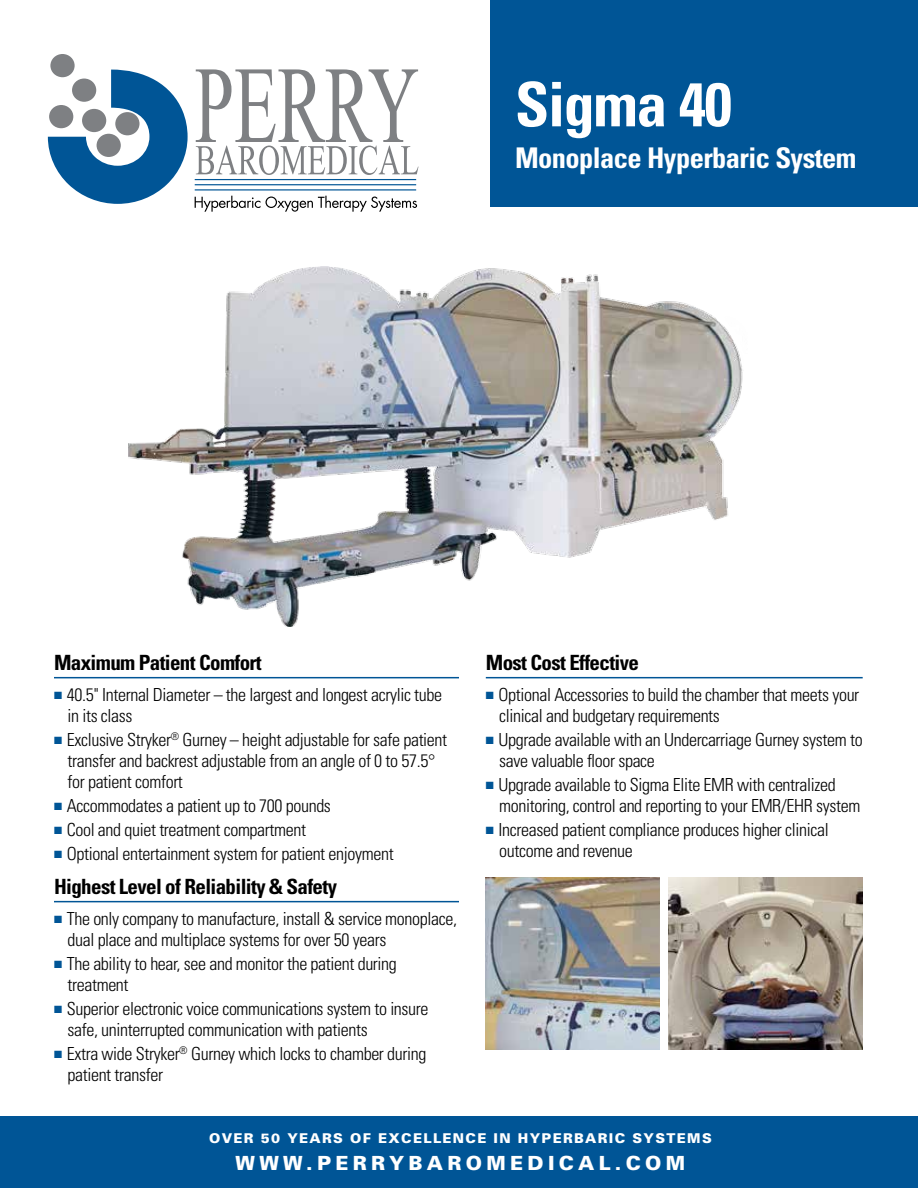
<style>
.page{position:relative;width:918px;height:1188px;background:#fff}
.page>*{position:absolute;margin:0;border:0;box-sizing:border-box;transform-origin:0 0}
.t1{font:700 condensed 61.5px "Univers";letter-spacing:-.02em;color:#fff}
.t2{font:700 condensed 28.5px "Univers";letter-spacing:-.02em;color:#fff}
.t3{font:700 condensed 21px "Univers";letter-spacing:-.03em;color:#000}
.t4{font:900 19.5px "Univers";letter-spacing:.22em;color:#fff}
.t5{font:300 condensed 18px/21px "Univers";letter-spacing:-.02em;color:#000}
.t6{font:900 13.5px "Univers";letter-spacing:.1em;color:#fff}
.t7{font:10.5px "Zapf Dingbats ITC";color:#005596}
.s1{color:#005596}
</style>
<div class="page">
<hr style="left:54px;top:677px;width:405px;height:1px;background:#005596">
<hr style="left:54px;top:901px;width:405px;height:1px;background:#005596">
<hr style="left:486px;top:677px;width:377px;height:1px;background:#005596">
<div style="left:490px;top:0;width:428px;height:206px;background:#005596"></div>
<svg style="left:196px;top:69px;width:223px;height:106px"></svg>
<svg style="left:48px;top:70px;width:140px;height:134px"></svg>
<div style="left:50px;top:54px;width:25px;height:23px;background:#7e8083;border-radius:50%"></div>
<div style="left:72px;top:79px;width:24px;height:23px;background:#7e8083;border-radius:50%"></div>
<div style="left:82px;top:109px;width:24px;height:23px;background:#7e8083;border-radius:50%"></div>
<div style="left:115px;top:112px;width:25px;height:23px;background:#7e8083;border-radius:50%"></div>
<div style="left:97px;top:134px;width:24px;height:23px;background:#7e8083;border-radius:50%"></div>
<div style="left:49px;top:105px;width:24px;height:23px;background:#7e8083;border-radius:50%"></div>
<hr style="left:195px;top:179px;width:221px;height:1px;background:#005596">
<hr style="left:195px;top:184px;width:221px;height:1px;background:#005596">
<hr style="left:195px;top:189px;width:221px;height:2px;background:#005596">
<svg style="left:195px;top:196px;width:222px;height:16px"></svg>
<img style="left:669px;top:878px;width:194px;height:172px">
<img style="left:486px;top:878px;width:174px;height:172px">
<img style="left:128px;top:267px;width:615px;height:360px">
<div style="left:0;top:1117px;width:918px;height:71px;background:#005596"></div>
<h1 class="t1" style="left:515px;top:67px;width:218px">Sigma 40</h1>
<h2 class="t2" style="left:515px;top:141px;width:343px">Monoplace Hyperbaric System</h2>
<p class="t3" style="left:54px;top:650px;width:209px">Maximum Patient Comfort</p>
<p class="t7" style="left:62px;top:690px;width:4px">■</p>
<p class="t5" style="left:67px;top:684px;width:376px;text-indent:-13px"><span class="s1">■</span> 40.5" Internal Diameter – the largest and longest acrylic tube in its class</p>
<p class="t7" style="left:62px;top:735px;width:4px">■</p>
<p class="t5" style="left:67px;top:729px;width:381px;text-indent:-13px"><span class="s1">■</span> Exclusive Stryker<sup>®</sup> Gurney – height adjustable for safe patient transfer and backrest adjustable from an angle of 0 to 57.5° for patient comfort</p>
<p class="t7" style="left:62px;top:801px;width:4px">■</p>
<p class="t5" style="left:54px;top:795px;width:278px"><span class="s1">■</span> Accommodates a patient up to 700 pounds</p>
<p class="t7" style="left:62px;top:825px;width:4px">■</p>
<p class="t5" style="left:54px;top:819px;width:254px"><span class="s1">■</span> Cool and quiet treatment compartment</p>
<p class="t7" style="left:62px;top:849px;width:4px">■</p>
<p class="t5" style="left:54px;top:843px;width:341px"><span class="s1">■</span> Optional entertainment system for patient enjoyment</p>
<p class="t3" style="left:54px;top:874px;width:284px">Highest Level of Reliability &amp; Safety</p>
<p class="t7" style="left:62px;top:914px;width:4px">■</p>
<p class="t5" style="left:68px;top:908px;width:391px;text-indent:-14px"><span class="s1">■</span> The only company to manufacture, install &amp; service monoplace, dual place and multiplace systems for over 50 years</p>
<p class="t7" style="left:62px;top:959px;width:4px">■</p>
<p class="t5" style="left:68px;top:953px;width:331px;text-indent:-14px"><span class="s1">■</span> The ability to hear, see and monitor the patient during treatment</p>
<p class="t7" style="left:62px;top:1004px;width:4px">■</p>
<p class="t5" style="left:68px;top:998px;width:363px;text-indent:-14px"><span class="s1">■</span> Superior electronic voice communications system to insure safe, uninterrupted communication with patients</p>
<p class="t7" style="left:62px;top:1049px;width:4px">■</p>
<p class="t5" style="left:67px;top:1043px;width:360px;text-indent:-13px"><span class="s1">■</span> Extra wide Stryker<sup>®</sup> Gurney which locks to chamber during patient transfer</p>
<p class="t3" style="left:486px;top:650px;width:155px">Most Cost Effective</p>
<p class="t7" style="left:494px;top:690px;width:4px">■</p>
<p class="t5" style="left:499px;top:684px;width:361px;text-indent:-14px"><span class="s1">■</span> Optional Accessories to build the chamber that meets your clinical and budgetary requirements</p>
<p class="t7" style="left:494px;top:735px;width:4px">■</p>
<p class="t5" style="left:499px;top:729px;width:365px;text-indent:-14px"><span class="s1">■</span> Upgrade available with an Undercarriage Gurney system to save valuable floor space</p>
<p class="t7" style="left:494px;top:780px;width:4px">■</p>
<p class="t5" style="left:499px;top:774px;width:363px;text-indent:-14px"><span class="s1">■</span> Upgrade available to Sigma Elite EMR with centralized monitoring, control and reporting to your EMR/EHR system</p>
<p class="t7" style="left:494px;top:825px;width:4px">■</p>
<p class="t5" style="left:499px;top:819px;width:331px;text-indent:-14px"><span class="s1">■</span> Increased patient compliance produces higher clinical outcome and revenue</p>
<p class="t6" style="left:209px;top:1130px;width:504px">OVER 50 YEARS OF EXCELLENCE IN HYPERBARIC SYSTEMS</p>
<p class="t4" style="left:236px;top:1151px;width:451px">WWW.PERRYBAROMEDICAL.COM</p>
</div>
